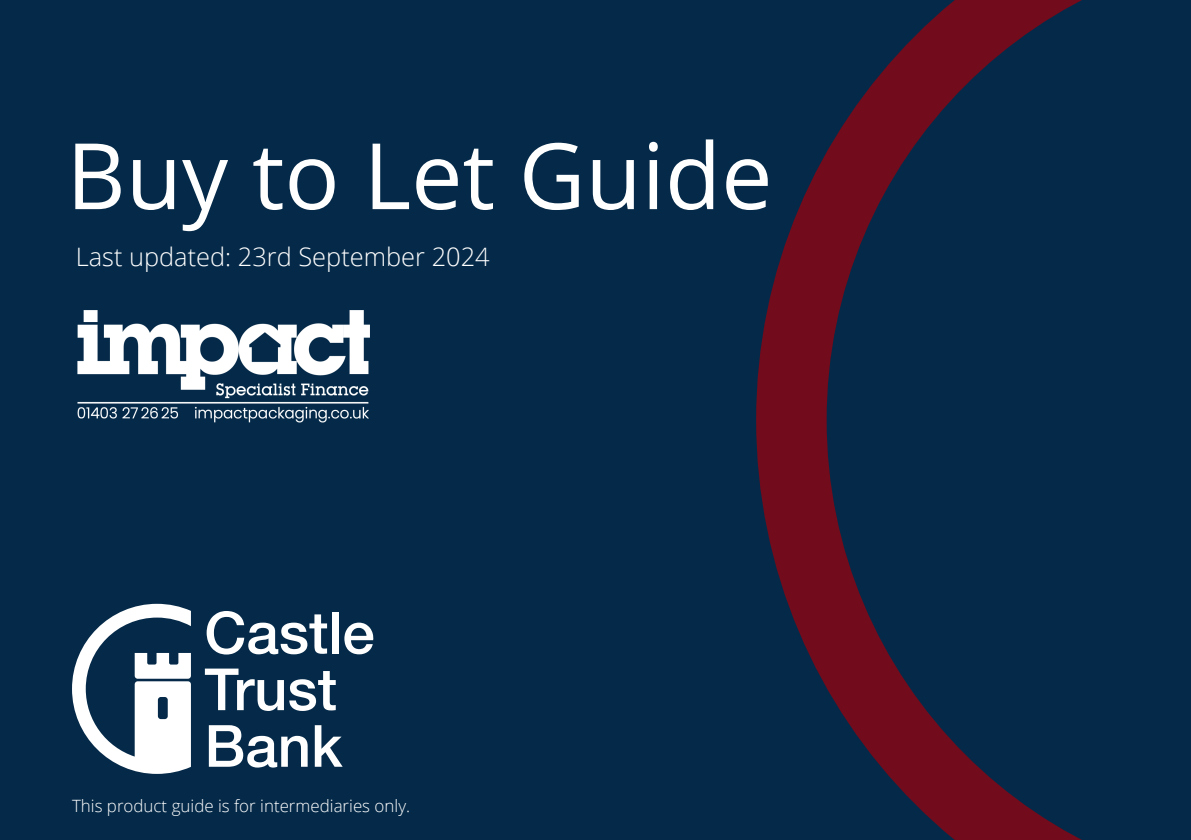
<style>
.page{position:relative;width:1191px;height:840px;background:#fff}
.page>*{position:absolute;margin:0;border:0;box-sizing:border-box;transform-origin:0 0}
.ParaStyle01-Leading_Auto__Align_Left{font:91.6px "Open Sans";color:#fff}
.ParaStyle01-Leading_Auto__Align_Left-2{font:300 25.4px "Open Sans";color:#fff}
.ParaStyle01-Leading_Auto__Align_Left-3{font:300 17px "Open Sans";color:#fff}
</style>
<div class="page">
<div style="left:0;top:0;width:1191px;height:839px;background:#052a49"></div>
<svg style="left:72px;top:603px;width:119px;height:170px"></svg>
<svg style="left:207px;top:611px;width:120px;height:43px"></svg>
<div style="left:332px;top:611px;width:7px;height:42px;background:#fff"></div>
<svg style="left:344px;top:622px;width:29px;height:32px"></svg>
<svg style="left:205px;top:668px;width:131px;height:42px"></svg>
<svg style="left:209px;top:725px;width:99px;height:42px"></svg>
<svg style="left:315px;top:725px;width:27px;height:41px"></svg>
<svg style="left:756px;top:0;width:326px;height:839px"></svg>
<img style="left:77px;top:310px;width:293px;height:112px">
<p class="ParaStyle01-Leading_Auto__Align_Left" style="left:66px;top:113px;width:707px">Buy to Let Guide</p>
<p class="ParaStyle01-Leading_Auto__Align_Left-2" style="left:76px;top:239px;width:415px">Last updated: 23rd September 2024</p>
<p class="ParaStyle01-Leading_Auto__Align_Left-3" style="left:72px;top:794px;width:339px">This product guide is for intermediaries only.</p>
</div>
